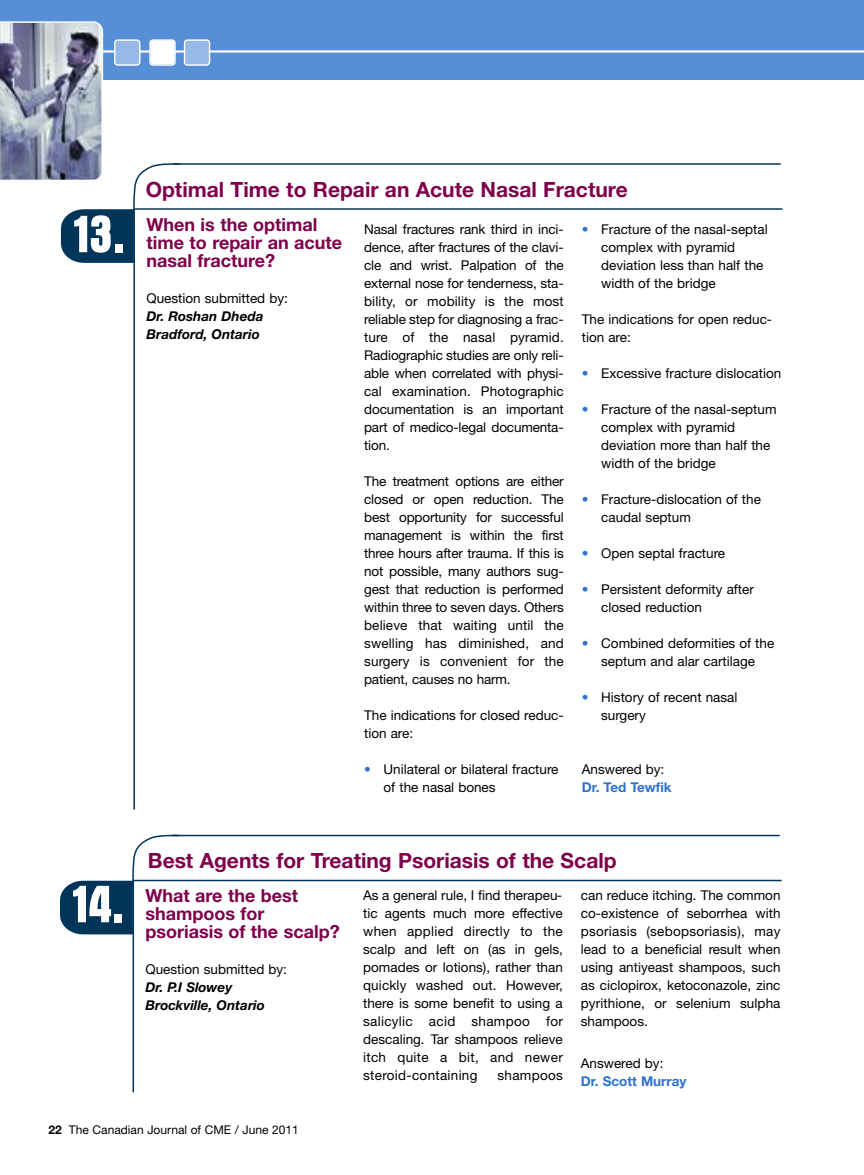
<style>
.page{position:relative;width:864px;height:1175px;background:#fff}
.page>*{position:absolute;margin:0;border:0;box-sizing:border-box;transform-origin:0 0}
.t1{font:700 condensed 54.45px "Aurora BT";color:#fff}
.t2{font:700 21px "Helvetica Neue";color:#7e004b}
.t3{font:700 18px/18px "Helvetica Neue";color:#7e004b}
.t4{font:13.5px/18px "Helvetica Neue";color:#000}
.t5{font:italic 700 13.5px/18px "Helvetica Neue";color:#000}
.t6{font:700 13.5px "Helvetica Neue";color:#2d72cc}
.t7{font:13.5px "Helvetica Neue";letter-spacing:.02em;color:#000}
.t8{font:12px "Helvetica Neue";color:#000}
.s1{color:#2d72cc}
.s2{font-weight:700}
</style>
<div class="page">
<div style="left:0;top:0;width:864px;height:80px;background:#578fd6"></div>
<hr style="left:7px;top:50px;width:857px;height:3px;background:#fff">
<hr style="left:173px;top:163px;width:608px;height:2px;background:#00355a">
<hr style="left:133px;top:209px;width:2px;height:600px;background:#00355a">
<hr style="left:134px;top:208px;width:649px;height:2px;background:#00355a">
<svg style="left:0;top:21px;width:210px;height:242px"></svg>
<hr style="left:172px;top:834px;width:608px;height:2px;background:#00355a">
<hr style="left:133px;top:880px;width:1px;height:212px;background:#00355a">
<hr style="left:133px;top:879px;width:649px;height:2px;background:#00355a">
<svg style="left:60px;top:834px;width:120px;height:100px"></svg>
<h1 class="t1" style="left:74px;top:201px;width:52px">13.</h1>
<h2 class="t2" style="left:146px;top:182px;width:483px">Optimal Time to Repair an Acute Nasal Fracture</h2>
<h3 class="t3" style="left:146px;top:217px;width:197px">When is the optimal time to repair an acute nasal fracture?</h3>
<p class="t4" style="left:146px;top:290px;width:143px">Question submitted by:</p>
<p class="t5" style="left:146px;top:308px;width:119px">Dr. Roshan Dheda<br>Bradford, Ontario</p>
<p class="t4" style="left:364px;top:222px;width:201px;text-align:justify">Nasal fractures rank third in inci&shy;dence, after fractures of the clavi&shy;cle and wrist. Palpation of the external nose for tenderness, sta&shy;bility, or mobility is the most reliable step for diagnosing a frac&shy;ture of the nasal pyramid.<br>Radiographic studies are only reli&shy;able when correlated with physi&shy;cal examination. Photographic documentation is an important part of medico-legal documenta&shy;tion.</p>
<p class="t4" style="left:364px;top:474px;width:201px;text-align:justify">The treatment options are either closed or open reduction. The best opportunity for successful management is within the first three hours after trauma. If this is not possible, many authors sug&shy;gest that reduction is performed within three to seven days. Others believe that waiting until the swelling has diminished, and surgery is convenient for the patient, causes no harm.</p>
<p class="t4" style="left:364px;top:708px;width:201px">The indications for closed reduc&shy;tion are:</p>
<p class="t4" style="left:384px;top:762px;width:176px;text-indent:-19px"><span class="s1">•</span> Unilateral or bilateral fracture of the nasal bones</p>
<p class="t4" style="left:601px;top:222px;width:168px;text-indent:-19px"><span class="s1">•</span> Fracture of the nasal-septal complex with pyramid deviation less than half the width of the bridge</p>
<p class="t4" style="left:582px;top:312px;width:192px">The indications for open reduc&shy;tion are:</p>
<p class="t4" style="left:582px;top:366px;width:201px"><span class="s1">•</span> Excessive fracture dislocation</p>
<p class="t4" style="left:601px;top:402px;width:177px;text-indent:-19px"><span class="s1">•</span> Fracture of the nasal-septum complex with pyramid deviation more than half the width of the bridge</p>
<p class="t4" style="left:601px;top:492px;width:161px;text-indent:-19px"><span class="s1">•</span> Fracture-dislocation of the caudal septum</p>
<p class="t4" style="left:582px;top:546px;width:145px"><span class="s1">•</span> Open septal fracture</p>
<p class="t4" style="left:601px;top:582px;width:154px;text-indent:-19px"><span class="s1">•</span> Persistent deformity after closed reduction</p>
<p class="t4" style="left:582px;top:636px;width:194px;text-align:center"><span class="s1">•</span> Combined deformities of the septum and alar cartilage</p>
<p class="t4" style="left:601px;top:690px;width:138px;text-indent:-19px"><span class="s1">•</span> History of recent nasal surgery</p>
<p class="t4" style="left:582px;top:762px;width:84px">Answered by:</p>
<p class="t6" style="left:582px;top:782px;width:91px">Dr. Ted Tewfik</p>
<h1 class="t1" style="left:73px;top:871px;width:52px">14.</h1>
<h2 class="t2" style="left:148px;top:853px;width:470px">Best Agents for Treating Psoriasis of the Scalp</h2>
<h3 class="t3" style="left:146px;top:888px;width:196px">What are the best shampoos for psoriasis of the scalp?</h3>
<p class="t4" style="left:146px;top:961px;width:143px">Question submitted by:</p>
<p class="t5" style="left:146px;top:979px;width:121px">Dr. P.I Slowey<br>Brockville, Ontario</p>
<p class="t4" style="left:363px;top:888px;width:201px;text-align:justify">As a general rule, I find therapeu&shy;tic agents much more effective when applied directly to the scalp and left on (as in gels, pomades or lotions), rather than quickly washed out. However, there is some benefit to using a salicylic acid shampoo for descaling. Tar shampoos relieve itch quite a bit, and newer steroid-containing</p>
<p class="t7" style="left:498px;top:1070px;width:67px">shampoos</p>
<p class="t4" style="left:581px;top:888px;width:201px;text-align:justify">can reduce itching. The common co-existence of seborrhea with psoriasis (sebopsoriasis), may lead to a beneficial result when using antiyeast shampoos, such as ciclopirox, ketoconazole, zinc pyrithione, or selenium sulpha shampoos.</p>
<p class="t4" style="left:581px;top:1055px;width:84px">Answered by:</p>
<p class="t6" style="left:581px;top:1076px;width:107px">Dr. Scott Murray</p>
<p class="t8" style="left:48px;top:1125px;width:252px"><span class="s2">22</span> The Canadian Journal of CME / June 2011</p>
</div>
